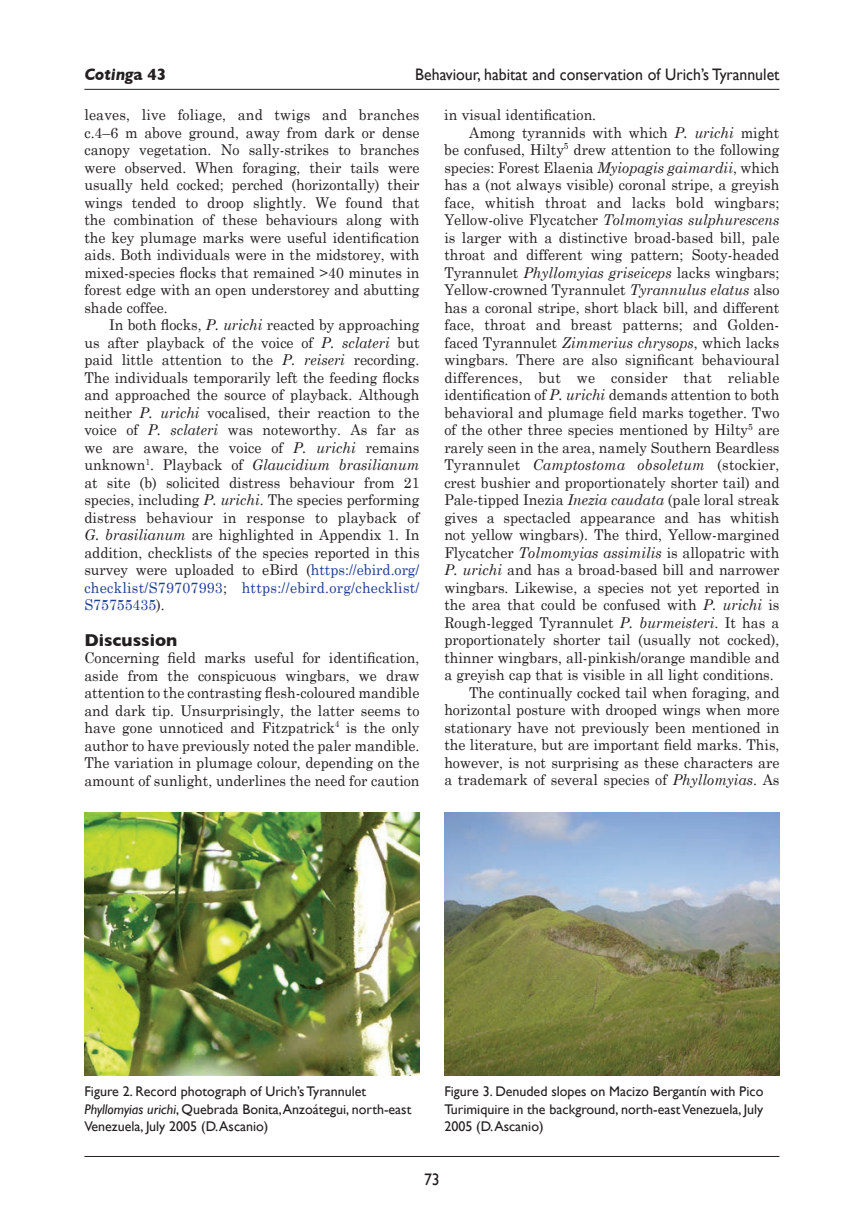
<style>
.page{position:relative;width:844px;height:1221px;background:#fff}
.page>*{position:absolute;margin:0;border:0;box-sizing:border-box;transform-origin:0 0}
.t1{font:700 17.5px "Gill Sans";color:#231f20}
.t2{font:16.62px "Gill Sans";color:#231f20;scale:.95 1}
.t3{font:italic 700 16.62px "Gill Sans";color:#231f20;scale:.95 1}
.t4{font:14.88px/17.5px "Century Schoolbook";color:#231f20;text-align:justify;scale:.95 1}
.t5{font:italic 14.88px "Century Schoolbook";color:#231f20;scale:.95 1}
.t6{font:14.88px "Century Schoolbook";letter-spacing:.02em;color:#231f20;scale:.95 1}
.t7{font:14px/17.5px "Gill Sans";color:#231f20}
.s1{font-style:italic}
.s2{color:#203d92}
.s3{font-style:normal}
</style>
<div class="page">
<hr style="left:84px;top:1155px;width:695px;height:1px;background:#231f20">
<hr style="left:84px;top:89px;width:695px;height:1px;background:#231f20">
<img style="left:84px;top:812px;width:335px;height:263px">
<img style="left:444px;top:812px;width:335px;height:263px">
<p class="t2" style="left:415px;top:64px;width:385px">Behaviour, habitat and conservation of Urich’s Tyrannulet</p>
<p class="t4" style="left:84px;top:106px;width:354px">leaves, live foliage, and twigs and branches c.4–6 m above ground, away from dark or dense canopy vegetation. No sally-strikes to branches were observed. When foraging, their tails were usually held cocked; perched (horizontally) their wings tended to droop slightly. We found that the combination of these behaviours along with the key plumage marks were useful identification aids. Both individuals were in the midstorey, with mixed-species flocks that remained &gt;40 minutes in forest edge with an open understorey and abutting shade coffee.</p>
<p class="t4" style="left:84px;top:316px;width:354px;text-indent:25px">In both flocks, <span class="s1">P. urichi</span> reacted by approaching us after playback of the voice of <span class="s1">P. sclateri</span> but paid little attention to the <span class="s1">P. reiseri</span> recording.<br>The individuals temporarily left the feeding flocks and approached the source of playback. Although neither <span class="s1">P. urichi</span> vocalised, their reaction to the voice of <span class="s1">P. sclateri</span> was noteworthy. As far as we are aware, the voice of <span class="s1">P. urichi</span> remains unknown<sup>1</sup>. Playback of <span class="s1">Glaucidium brasilianum </span>at site (b) solicited distress behaviour from 21 species, including <span class="s1">P. urichi</span>. The species performing distress behaviour in response to playback of <span class="s1">G. brasilianum</span> are highlighted in Appendix 1. In addition, checklists of the species reported in this survey were uploaded to eBird (<span class="s2">https://ebird.org/ checklist/S79707993</span>; <span class="s2">https://ebird.org/checklist/ S75755435</span>).</p>
<p class="t1" style="left:84px;top:625px;width:94px">Discussion</p>
<p class="t4" style="left:84px;top:648px;width:354px">Concerning field marks useful for identification, aside from the conspicuous wingbars, we draw attention to the contrasting flesh-coloured mandible and dark tip. Unsurprisingly, the latter seems to have gone unnoticed and Fitzpatrick<sup>4</sup> is the only author to have previously noted the paler mandible.<br>The variation in plumage colour, depending on the amount of sunlight, underlines the need for caution</p>
<p class="t3" style="left:84px;top:64px;width:87px">Coting<span class="s3">a 43</span></p>
<p class="t4" style="left:444px;top:106px;width:161px">in visual identification.</p>
<p class="t4" style="left:469px;top:123px;width:328px">Among tyrannids with which <span class="s1">P. urichi</span> might</p>
<p class="t4" style="left:444px;top:141px;width:354px">be confused, Hilty<sup>5</sup> drew attention to the following</p>
<p class="t4" style="left:444px;top:158px;width:354px">species: Forest Elaenia <span class="s1">Myiopagis gaimardii</span>, which</p>
<p class="t4" style="left:444px;top:176px;width:354px">has a (not always visible) coronal stripe, a greyish</p>
<p class="t4" style="left:444px;top:193px;width:354px">face, whitish throat and lacks bold wingbars;</p>
<p class="t5" style="left:444px;top:211px;width:354px"><span class="s3">Yellow-olive Flycatcher</span> Tolmomyias sulphurescens</p>
<p class="t4" style="left:444px;top:228px;width:354px">is larger with a distinctive broad-based bill, pale</p>
<p class="t4" style="left:444px;top:246px;width:354px">throat and different wing pattern; Sooty-headed</p>
<p class="t4" style="left:444px;top:263px;width:354px">Tyrannulet <span class="s1">Phyllomyias griseiceps</span> lacks wingbars;</p>
<p class="t4" style="left:444px;top:281px;width:354px">Yellow-crowned Tyrannulet <span class="s1">Tyrannulus elatus</span> also</p>
<p class="t4" style="left:444px;top:298px;width:354px">has a coronal stripe, short black bill, and different</p>
<p class="t4" style="left:444px;top:316px;width:354px">face, throat and breast patterns; and Golden-</p>
<p class="t4" style="left:444px;top:333px;width:354px">faced Tyrannulet <span class="s1">Zimmerius chrysops</span>, which lacks</p>
<p class="t4" style="left:444px;top:351px;width:354px">wingbars. There are also significant behavioural</p>
<p class="t6" style="left:444px;top:368px;width:354px">differences, but we consider that reliable</p>
<p class="t4" style="left:444px;top:386px;width:354px">identification of <span class="s1">P. urichi</span> demands attention to both</p>
<p class="t4" style="left:444px;top:403px;width:354px">behavioral and plumage field marks together. Two</p>
<p class="t4" style="left:444px;top:421px;width:354px">of the other three species mentioned by Hilty<sup>5</sup> are</p>
<p class="t4" style="left:444px;top:438px;width:354px">rarely seen in the area, namely Southern Beardless</p>
<p class="t4" style="left:444px;top:456px;width:354px">Tyrannulet <span class="s1">Camptostoma obsoletum</span> (stockier,</p>
<p class="t4" style="left:444px;top:473px;width:354px">crest bushier and proportionately shorter tail) and</p>
<p class="t4" style="left:444px;top:491px;width:354px">Pale-tipped Inezia <span class="s1">Inezia caudata</span> (pale loral streak</p>
<p class="t4" style="left:444px;top:508px;width:354px">gives a spectacled appearance and has whitish</p>
<p class="t4" style="left:444px;top:526px;width:354px">not yellow wingbars). The third, Yellow-margined</p>
<p class="t4" style="left:444px;top:543px;width:354px">Flycatcher <span class="s1">Tolmomyias assimilis</span> is allopatric with</p>
<p class="t4" style="left:444px;top:561px;width:354px"><span class="s1">P. urichi</span> and has a broad-based bill and narrower</p>
<p class="t4" style="left:444px;top:578px;width:354px">wingbars. Likewise, a species not yet reported in</p>
<p class="t4" style="left:444px;top:596px;width:354px">the area that could be confused with <span class="s1">P. urichi</span> is</p>
<p class="t4" style="left:444px;top:613px;width:354px">Rough-legged Tyrannulet <span class="s1">P. burmeisteri</span>. It has a</p>
<p class="t4" style="left:444px;top:631px;width:354px">proportionately shorter tail (usually not cocked),</p>
<p class="t4" style="left:444px;top:648px;width:354px">thinner wingbars, all-pinkish/orange mandible and</p>
<p class="t4" style="left:444px;top:666px;width:348px">a greyish cap that is visible in all light conditions.</p>
<p class="t4" style="left:469px;top:683px;width:328px">The continually cocked tail when foraging, and</p>
<p class="t4" style="left:444px;top:701px;width:354px">horizontal posture with drooped wings when more</p>
<p class="t4" style="left:444px;top:718px;width:354px">stationary have not previously been mentioned in</p>
<p class="t4" style="left:444px;top:736px;width:354px">the literature, but are important field marks. This,</p>
<p class="t4" style="left:444px;top:753px;width:354px">however, is not surprising as these characters are</p>
<p class="t4" style="left:444px;top:771px;width:354px">a trademark of several species of <span class="s1">Phyllomyias</span>. As</p>
<p class="t7" style="left:84px;top:1082px;width:328px">Figure 2. Record photograph of Urich’s Tyrannulet<br><span class="s1">Phyllomyias urichi</span>, Quebrada Bonita, Anzoátegui, north-east<br>Venezuela, July 2005 (D. Ascanio)</p>
<p class="t7" style="left:444px;top:1082px;width:320px;text-align:justify">Figure 3. Denuded slopes on Macizo Bergantín with Pico Turimiquire in the background, north-east Venezuela, July 2005 (D. Ascanio)</p>
<p class="t2" style="left:424px;top:1169px;width:18px">73</p>
</div>
